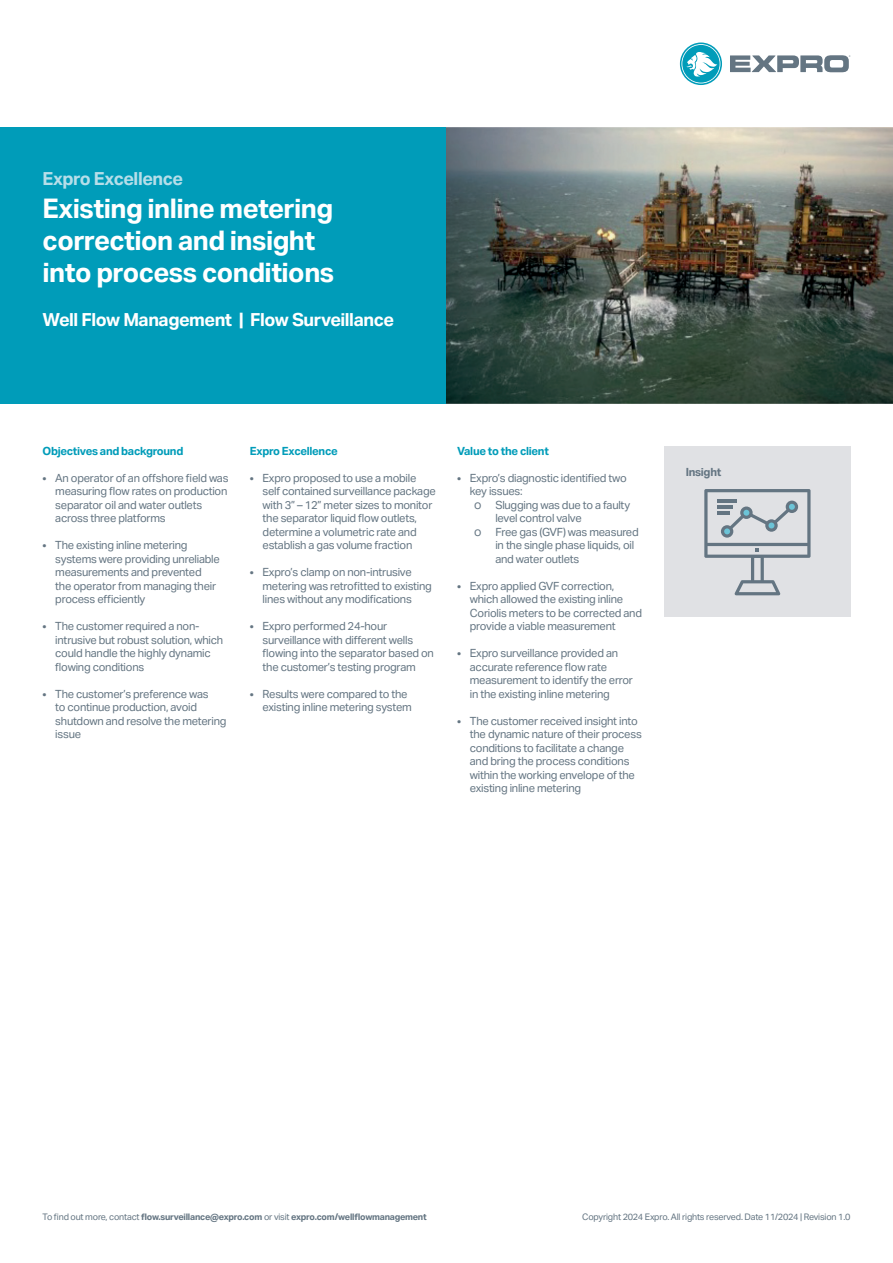
<style>
.page{position:relative;width:893px;height:1263px;background:#fff}
.page>*{position:absolute;margin:0;border:0;box-sizing:border-box;transform-origin:0 0}
.t1{font:700 27px/32.4px "Aktiv Grotesk";letter-spacing:-.02em;color:#fff}
.t2{font:700 18px "Aktiv Grotesk";letter-spacing:-.025em;color:#fff}
.t3{font:700 18px "Aktiv Grotesk";letter-spacing:-.025em;color:#b6dee9}
.t4{font:11.25px/13.5px "Aktiv Grotesk";letter-spacing:-.025em;color:#647582}
.t5{font:700 11.25px "Aktiv Grotesk";letter-spacing:-.025em;color:#009cb9}
.t6{font:700 11.25px "Aktiv Grotesk";letter-spacing:-.025em;color:#647582}
.t7{font:700 9px "Aktiv Grotesk";letter-spacing:-.025em;color:#647582}
.t8{font:9px "Aktiv Grotesk";letter-spacing:-.025em;color:#647582}
.s1{font-weight:400}
</style>
<div class="page">
<div style="left:0;top:128px;width:446px;height:276px;background:#009cb9"></div>
<svg style="left:680px;top:43px;width:42px;height:42px"></svg>
<svg style="left:730px;top:55px;width:120px;height:17px"></svg>
<img style="left:446px;top:128px;width:447px;height:276px">
<div style="left:664px;top:446px;width:186px;height:171px;background:#e0e1e4"></div>
<svg style="left:704px;top:489px;width:106px;height:106px"></svg>
<p class="t3" style="left:43px;top:168px;width:142px">Expro Excellence</p>
<p class="t1" style="left:43px;top:192px;width:293px">Existing inline metering correction and insight into process conditions</p>
<p class="t2" style="left:43px;top:309px;width:353px">Well Flow Management | Flow Surveillance</p>
<p class="t5" style="left:43px;top:444px;width:142px">Objectives and background</p>
<p class="t4" style="left:55px;top:471px;width:175px;text-indent:-13px">• An operator of an offshore field was measuring flow rates on production separator oil and water outlets across three platforms</p>
<p class="t4" style="left:55px;top:538px;width:166px;text-indent:-13px">• The existing inline metering systems were providing unreliable measurements and prevented the operator from managing their process efficiently</p>
<p class="t4" style="left:55px;top:619px;width:169px;text-indent:-13px">• The customer required a non&shy;intrusive but robust solution, which could handle the highly dynamic flowing conditions</p>
<p class="t4" style="left:55px;top:687px;width:173px;text-indent:-13px">• The customer’s preference was<br>to continue production, avoid shutdown and resolve the metering issue</p>
<p class="t5" style="left:250px;top:444px;width:89px">Expro Excellence</p>
<p class="t4" style="left:263px;top:471px;width:175px;text-indent:-13px">• Expro proposed to use a mobile self contained surveillance package with 3” – 12” meter sizes to monitor the separator liquid flow outlets, determine a volumetric rate and establish a gas volume fraction</p>
<p class="t4" style="left:263px;top:565px;width:171px;text-indent:-13px">• Expro’s clamp on non-intrusive metering was retrofitted to existing lines without any modifications</p>
<p class="t4" style="left:263px;top:619px;width:173px;text-indent:-13px">• Expro performed 24-hour surveillance with different wells flowing into the separator based on the customer’s testing program</p>
<p class="t4" style="left:263px;top:687px;width:151px;text-indent:-13px">• Results were compared to the existing inline metering system</p>
<p class="t5" style="left:457px;top:444px;width:93px">Value to the client</p>
<p class="t4" style="left:470px;top:471px;width:159px;text-indent:-13px">• Expro’s diagnostic identified two key issues:</p>
<p class="t4" style="left:495px;top:498px;width:136px;text-indent:-21px">׼ Slugging was due to a faulty level control valve</p>
<p class="t4" style="left:495px;top:525px;width:145px;text-indent:-21px">׼ Free gas (GVF) was measured in the single phase liquids, oil and water outlets</p>
<p class="t4" style="left:470px;top:579px;width:174px;text-indent:-13px">• Expro applied GVF correction, which allowed the existing inline<br>Coriolis meters to be corrected and provide a viable measurement</p>
<p class="t4" style="left:470px;top:646px;width:165px;text-indent:-13px">• Expro surveillance provided an accurate reference flow rate measurement to identify the error in the existing inline metering</p>
<p class="t4" style="left:470px;top:714px;width:173px;text-indent:-13px">• The customer received insight into the dynamic nature of their process conditions to facilitate a change and bring the process conditions within the working envelope of the existing inline metering</p>
<p class="t6" style="left:686px;top:465px;width:37px">Insight</p>
<p class="t7" style="left:43px;top:1212px;width:386px"><span class="s1">To find out more, contact</span> flow.surveillance@expro.com <span class="s1">or visit</span> expro.com/wellflowmanagement</p>
<p class="t8" style="left:582px;top:1212px;width:270px">Copyright 2024 Expro. All rights reserved. Date 11/2024 | Revision 1.0</p>
</div>
